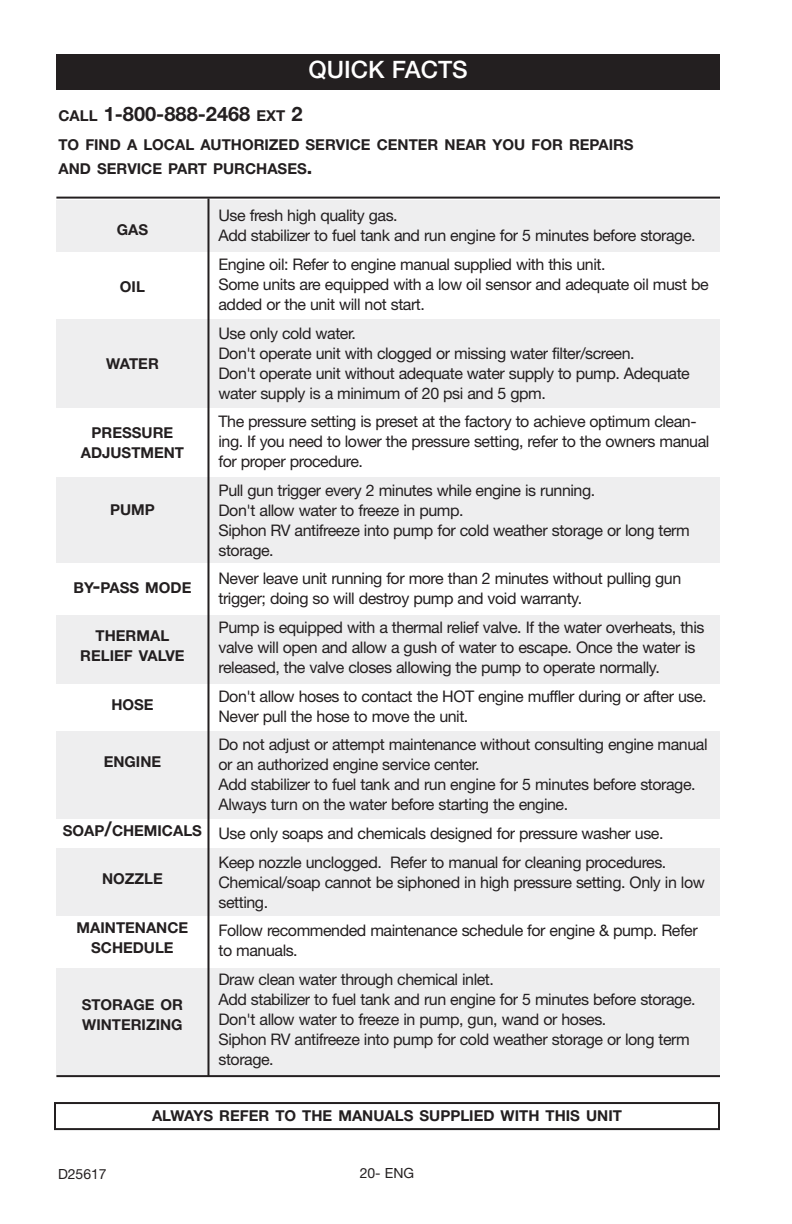
<style>
.page{position:relative;width:792px;height:1224px;background:#fff}
.page>*{position:absolute;margin:0;border:0;box-sizing:border-box;transform-origin:0 0}
.t1{font:500 24px "Helvetica Neue";color:#fff}
.t2{font:700 20px "Helvetica Neue";color:#231f20}
.t3{font:16px/20px "Helvetica Neue";letter-spacing:-.03em;color:#231f20}
.t4{font:700 15px/20px "Helvetica Neue";color:#231f20;text-align:center}
.t5{font:14px "Helvetica Neue";color:#231f20}
.s1{font-size:15px}
.s2{font-size:20px}
</style>
<div class="page">
<div style="left:56px;top:968px;width:664px;height:107px;background:#eeeeef"></div>
<div style="left:56px;top:848px;width:664px;height:68px;background:#eeeeef"></div>
<div style="left:56px;top:732px;width:664px;height:87px;background:#eeeeef"></div>
<div style="left:56px;top:616px;width:664px;height:68px;background:#eeeeef"></div>
<div style="left:56px;top:477px;width:664px;height:85px;background:#eeeeef"></div>
<div style="left:56px;top:319px;width:664px;height:89px;background:#eeeeef"></div>
<div style="left:56px;top:200px;width:664px;height:52px;background:#eeeeef"></div>
<div style="left:56px;top:54px;width:664px;height:36px;background:#231f20"></div>
<div style="left:54px;top:1102px;width:666px;height:28px;border:2px solid #231f20"></div>
<hr style="left:56px;top:197px;width:664px;height:2px;background:#231f20">
<hr style="left:207px;top:199px;width:2px;height:877px;background:#231f20">
<hr style="left:56px;top:1075px;width:664px;height:2px;background:#231f20">
<h1 class="t1" style="left:309px;top:61px;width:161px">QUICK FACTS</h1>
<p class="t2" style="left:58px;top:107px;width:246px"><span class="s1">CALL</span> 1-800-888-2468 <span class="s1">EXT</span> 2</p>
<p class="t4" style="left:58px;top:134px;width:577px;line-height:24px;text-align:left">TO FIND A LOCAL AUTHORIZED SERVICE CENTER NEAR YOU FOR REPAIRS<br>AND SERVICE PART PURCHASES<span class="s2">.</span></p>
<p class="t4" style="left:117px;top:221px;width:33px">GAS</p>
<p class="t4" style="left:120px;top:278px;width:26px">OIL</p>
<p class="t4" style="left:106px;top:355px;width:54px">WATER</p>
<p class="t4" style="left:81px;top:424px;width:105px">PRESSURE<br>ADJUSTMENT</p>
<p class="t4" style="left:110px;top:501px;width:46px">PUMP</p>
<p class="t4" style="left:74px;top:579px;width:119px">BY<span class="s2">-</span>PASS MODE</p>
<p class="t4" style="left:80px;top:627px;width:106px">THERMAL<br>RELIEF VALVE</p>
<p class="t4" style="left:111px;top:696px;width:44px">HOSE</p>
<p class="t4" style="left:104px;top:753px;width:59px">ENGINE</p>
<p class="t4" style="left:63px;top:822px;width:141px">SOAP<span class="s2">/</span>CHEMICALS</p>
<p class="t4" style="left:102px;top:870px;width:62px">NOZZLE</p>
<p class="t4" style="left:77px;top:919px;width:113px">MAINTENANCE<br>SCHEDULE</p>
<p class="t4" style="left:82px;top:996px;width:103px;text-align:left">STORAGE OR<br>WINTERIZING</p>
<p class="t3" style="left:219px;top:207px;width:479px">Use fresh high quality gas.<br>Add stabilizer to fuel tank and run engine for 5 minutes before storage.</p>
<p class="t3" style="left:219px;top:256px;width:492px">Engine oil: Refer to engine manual supplied with this unit.<br>Some units are equipped with a low oil sensor and adequate oil must be added or the unit will not start.</p>
<p class="t3" style="left:219px;top:324px;width:473px">Use only cold water.<br>Don't operate unit with clogged or missing water filter/screen.<br>Don't operate unit without adequate water supply to pump. Adequate water supply is a minimum of 20 psi and 5 gpm.</p>
<p class="t3" style="left:219px;top:413px;width:492px">The pressure setting is preset at the factory to achieve optimum clean&shy;ing. If you need to lower the pressure setting, refer to the owners manual for proper procedure.</p>
<p class="t3" style="left:219px;top:482px;width:473px">Pull gun trigger every 2 minutes while engine is running.<br>Don't allow water to freeze in pump.<br>Siphon RV antifreeze into pump for cold weather storage or long term storage.</p>
<p class="t3" style="left:219px;top:570px;width:464px">Never leave unit running for more than 2 minutes without pulling gun trigger; doing so will destroy pump and void warranty.</p>
<p class="t3" style="left:219px;top:619px;width:488px">Pump is equipped with a thermal relief valve. If the water overheats, this valve will open and allow a gush of water to escape. Once the water is released, the valve closes allowing the pump to operate normally.</p>
<p class="t3" style="left:219px;top:688px;width:490px">Don't allow hoses to contact the HOT engine muffler during or after use.<br>Never pull the hose to move the unit.</p>
<p class="t3" style="left:219px;top:736px;width:491px">Do not adjust or attempt maintenance without consulting engine manual or an authorized engine service center.<br>Add stabilizer to fuel tank and run engine for 5 minutes before storage.<br>Always turn on the water before starting the engine.</p>
<p class="t3" style="left:219px;top:821px;width:449px;line-height:28.6px">Use only soaps and chemicals designed for pressure washer use.<br>Keep nozzle unclogged. Refer to manual for cleaning procedures.</p>
<p class="t3" style="left:219px;top:874px;width:488px">Chemical/soap cannot be siphoned in high pressure setting. Only in low setting.</p>
<p class="t3" style="left:219px;top:922px;width:481px">Follow recommended maintenance schedule for engine &amp; pump. Refer to manuals.</p>
<p class="t3" style="left:219px;top:971px;width:479px">Draw clean water through chemical inlet.<br>Add stabilizer to fuel tank and run engine for 5 minutes before storage.<br>Don't allow water to freeze in pump, gun, wand or hoses.<br>Siphon RV antifreeze into pump for cold weather storage or long term storage.</p>
<p class="t4" style="left:152px;top:1107px;width:471px">ALWAYS REFER TO THE MANUALS SUPPLIED WITH THIS UNIT</p>
<p class="t5" style="left:58px;top:1169px;width:50px">D25617</p>
<p class="t5" style="left:360px;top:1168px;width:56px">20- ENG</p>
</div>
